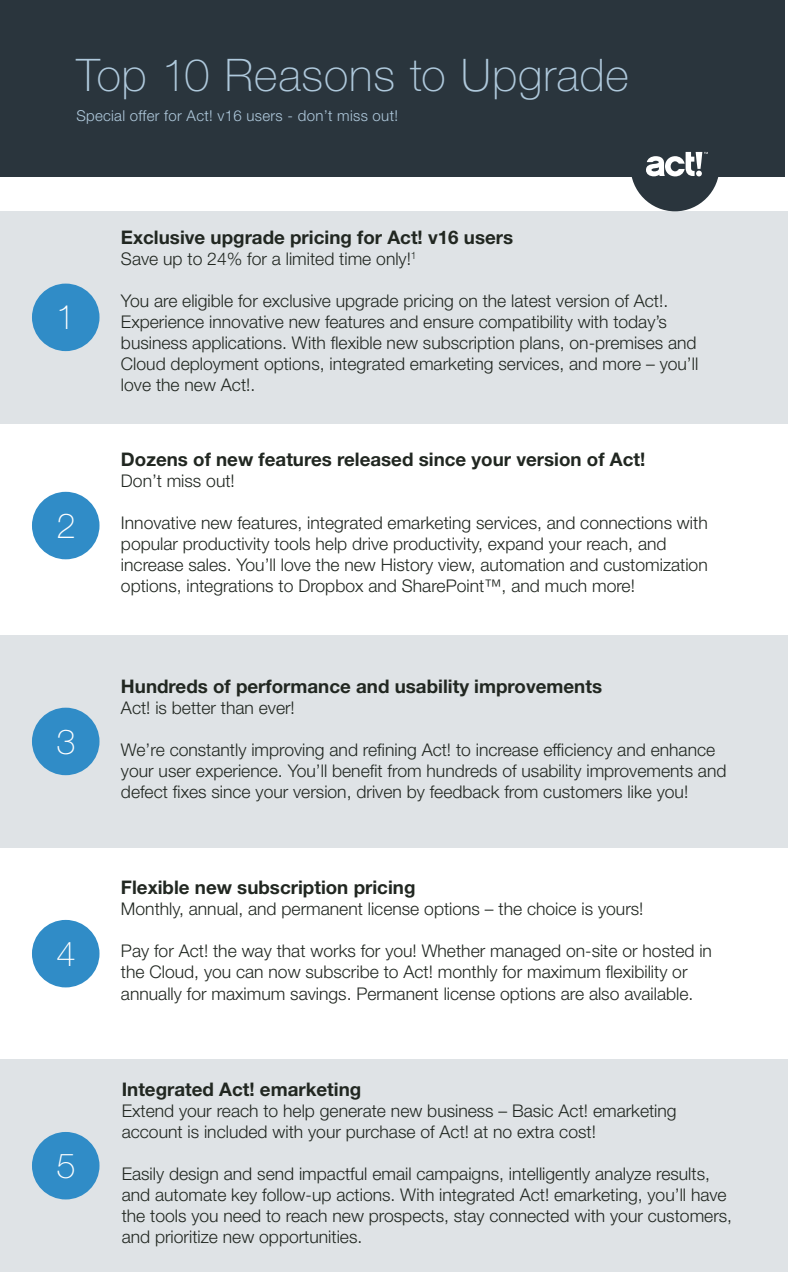
<style>
.page{position:relative;width:788px;height:1283px;background:#fff}
.page>*{position:absolute;margin:0;border:0;box-sizing:border-box;transform-origin:0 0}
.Paragraph{font:100 45px "Helvetica Neue LT Std";letter-spacing:.02em;color:#afc9dc}
.t1{font:100 34.62px "Helvetica Neue LT Std";color:#fff}
.t2{font:100 34px "Helvetica Neue LT Std";color:#fff}
.t3{font:700 18.75px "Helvetica Neue LT Std";color:#212721}
.t4{font:300 17.5px/21px "Helvetica Neue LT Std";color:#212721}
.Paragraph-2{font:300 15px "Helvetica Neue LT Std";letter-spacing:.02em;color:#afc9dc}
</style>
<div class="page">
<div style="left:0;top:1059px;width:788px;height:212px;background:#dfe3e6"></div>
<div style="left:0;top:635px;width:788px;height:212px;background:#dfe3e6"></div>
<div style="left:0;top:211px;width:788px;height:212px;background:#dfe3e6"></div>
<div style="left:0;top:0;width:784px;height:177px;background:#2a353d"></div>
<svg style="left:631px;top:151px;width:88px;height:60px"></svg>
<div style="left:32px;top:283px;width:67px;height:68px;background:#308cc7;border-radius:50%"></div>
<div style="left:32px;top:707px;width:67px;height:68px;background:#308cc7;border-radius:50%"></div>
<div style="left:32px;top:492px;width:67px;height:67px;background:#308cc7;border-radius:50%"></div>
<div style="left:32px;top:920px;width:67px;height:67px;background:#308cc7;border-radius:50%"></div>
<div style="left:32px;top:1132px;width:67px;height:67px;background:#308cc7;border-radius:50%"></div>
<p class="Paragraph" style="left:76px;top:49px;width:554px">Top 10 Reasons to Upgrade</p>
<p class="Paragraph-2" style="left:76px;top:106px;width:323px">Special offer for Act! v16 users - don’t miss out!</p>
<h3 class="t2" style="left:56px;top:297px;width:20px">1</h3>
<p class="t3" style="left:121px;top:226px;width:394px">Exclusive upgrade pricing for Act! v16 users</p>
<p class="t4" style="left:121px;top:248px;width:297px">Save up to 24% for a limited time only!<sup>1</sup></p>
<p class="t4" style="left:121px;top:290px;width:578px">You are eligible for exclusive upgrade pricing on the latest version of Act!.<br>Experience innovative new features and ensure compatibility with today’s business applications. With flexible new subscription plans, on-premises and Cloud deployment options, integrated emarketing services, and more – you’ll love the new Act!.</p>
<p class="t1" style="left:56px;top:506px;width:21px">2</p>
<p class="t1" style="left:56px;top:721px;width:21px">3</p>
<p class="t1" style="left:56px;top:934px;width:21px">4</p>
<p class="t1" style="left:56px;top:1145px;width:21px">5</p>
<p class="t3" style="left:121px;top:448px;width:525px">Dozens of new features released since your version of Act!</p>
<p class="t4" style="left:121px;top:470px;width:115px">Don’t miss out!</p>
<p class="t4" style="left:121px;top:512px;width:588px">Innovative new features, integrated emarketing services, and connections with popular productivity tools help drive productivity, expand your reach, and increase sales. You’ll love the new History view, automation and customization options, integrations to Dropbox and SharePoint™, and much more!</p>
<p class="t3" style="left:121px;top:674px;width:482px">Hundreds of performance and usability improvements</p>
<p class="t4" style="left:121px;top:696px;width:175px">Act! is better than ever!</p>
<p class="t4" style="left:121px;top:738px;width:607px">We’re constantly improving and refining Act! to increase efficiency and enhance your user experience. You’ll benefit from hundreds of usability improvements and defect fixes since your version, driven by feedback from customers like you!</p>
<p class="t3" style="left:121px;top:876px;width:296px">Flexible new subscription pricing</p>
<p class="t4" style="left:121px;top:898px;width:524px">Monthly, annual, and permanent license options – the choice is yours!</p>
<p class="t4" style="left:121px;top:940px;width:592px">Pay for Act! the way that works for you! Whether managed on-site or hosted in the Cloud, you can now subscribe to Act! monthly for maximum flexibility or annually for maximum savings. Permanent license options are also available.</p>
<p class="t3" style="left:122px;top:1077px;width:241px">Integrated Act! emarketing</p>
<p class="t4" style="left:122px;top:1100px;width:556px">Extend your reach to help generate new business – Basic Act! emarketing account is included with your purchase of Act! at no extra cost!</p>
<p class="t4" style="left:122px;top:1163px;width:612px">Easily design and send impactful email campaigns, intelligently analyze results, and automate key follow-up actions. With integrated Act! emarketing, you’ll have the tools you need to reach new prospects, stay connected with your customers, and prioritize new opportunities.</p>
</div>
